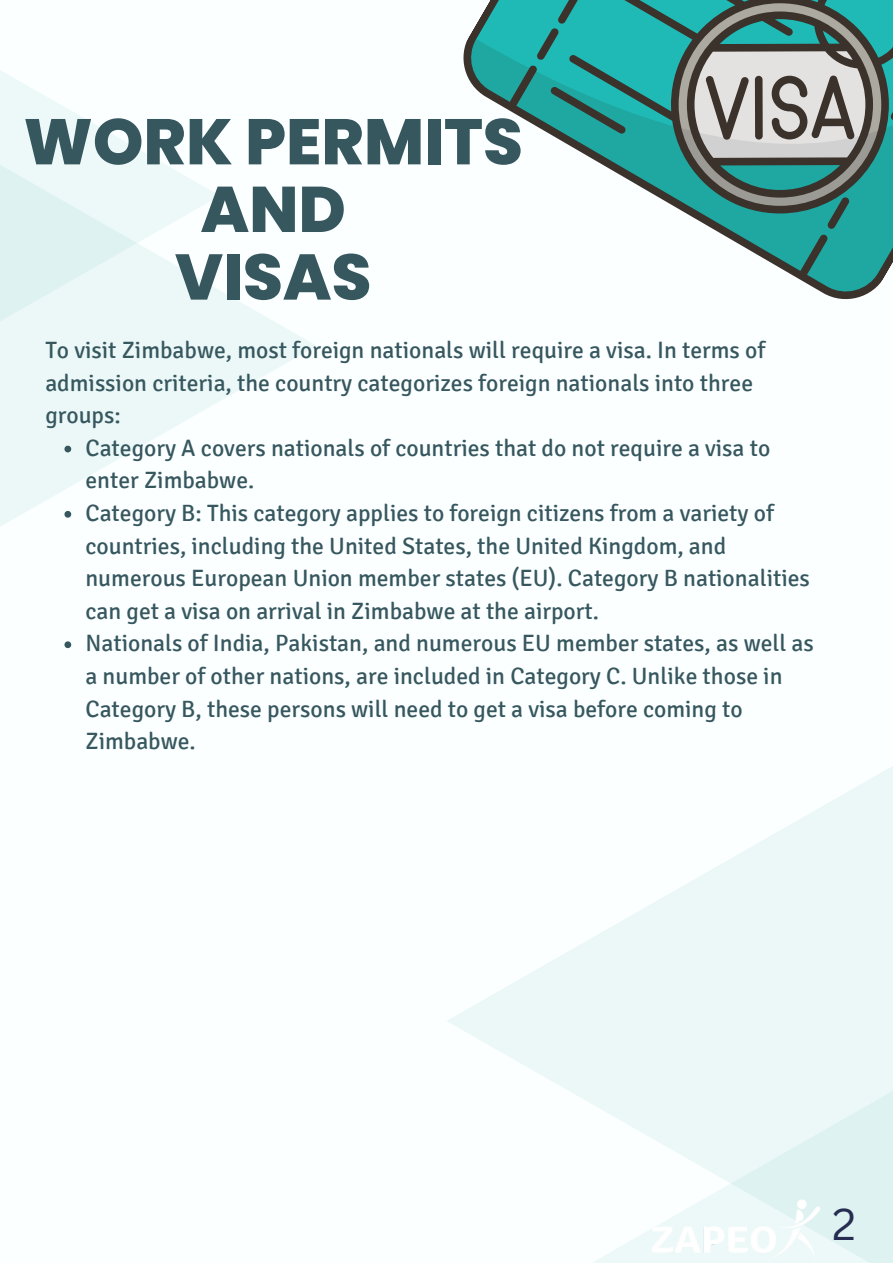
<style>
.page{position:relative;width:893px;height:1264px;background:#fff}
.page>*{position:absolute;margin:0;border:0;box-sizing:border-box;transform-origin:0 0}
.t1{font:800 64.35px/67.7px "Poppins";color:#37575f;text-align:center}
.t2{font:43.5px "Canva Sans";color:#262d51}
.t3{font:23.55px/32.5px "Signika";color:#37575f}
</style>
<div class="page">
<div style="left:0;top:0;width:892px;height:1262px;background:#fbffff"></div>
<svg style="left:0;top:291px;width:316px;height:235px"></svg>
<svg style="left:0;top:70px;width:220px;height:393px;fill:#ebf8f7"></svg>
<div style="left:446px;top:631px;width:446px;height:631px;background:linear-gradient(to bottom,#f9fefe,#f7fdfd)"></div>
<div style="left:587px;top:875px;width:305px;height:387px;background:linear-gradient(to right,#f3fbfb,#e4f5f4)"></div>
<svg style="left:758px;top:255px;width:134px;height:45px"></svg>
<svg style="left:551px;top:0;width:341px;height:255px"></svg>
<svg style="left:649px;top:0;width:243px;height:233px;background:#3fa19b"></svg>
<svg style="left:684px;top:0;width:192px;height:230px;background:#70938e"></svg>
<svg style="left:463px;top:0;width:164px;height:135px;background:#41aaa5"></svg>
<svg style="left:64px;top:445px;width:7px;height:7px"></svg>
<svg style="left:64px;top:511px;width:7px;height:6px"></svg>
<svg style="left:64px;top:641px;width:7px;height:7px"></svg>
<img style="left:645px;top:1193px;width:179px;height:69px">
<h1 class="t1" style="left:24px;top:108px;width:501px">WORK PERMITS<br>AND<br>VISAS</h1>
<p class="t3" style="left:45px;top:334px;width:721px">To visit Zimbabwe, most foreign nationals will require a visa. In terms of admission criteria, the country categorizes foreign nationals into three groups:</p>
<p class="t3" style="left:85px;top:432px;width:729px">Category A covers nationals of countries that do not require a visa to enter Zimbabwe.<br>Category B: This category applies to foreign citizens from a variety of countries, including the United States, the United Kingdom, and numerous European Union member states (EU). Category B nationalities can get a visa on arrival in Zimbabwe at the airport.<br>Nationals of India, Pakistan, and numerous EU member states, as well as a number of other nations, are included in Category C. Unlike those in Category B, these persons will need to get a visa before coming to Zimbabwe.</p>
<h2 class="t2" style="left:832px;top:1193px;width:25px">2</h2>
</div>
